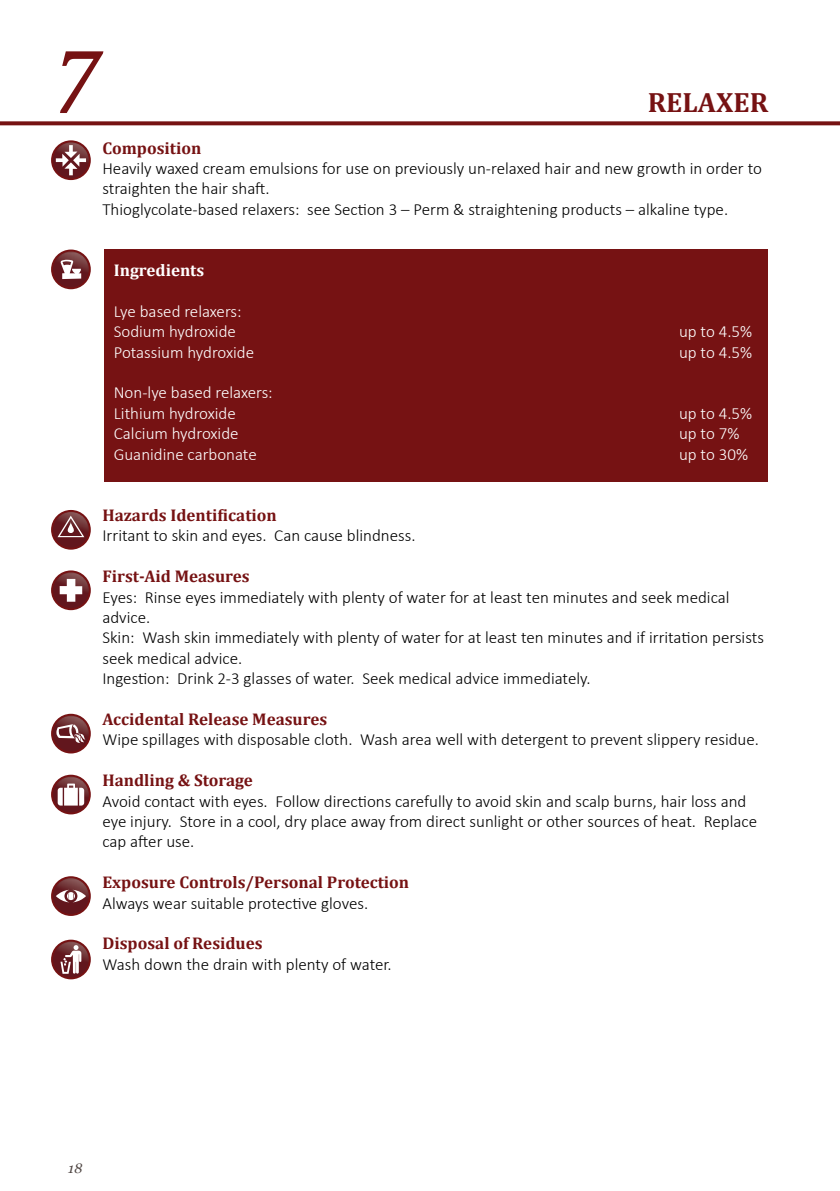
<style>
.page{position:relative;width:840px;height:1191px;background:#fff}
.page>*{position:absolute;margin:0;border:0;box-sizing:border-box;transform-origin:0 0}
.t1{font:italic 92px "Cambria";color:#761213}
.t2{font:700 28px "Cambria";color:#761213}
.t3{font:300 17px/20.4px "Calibri";color:#000}
.t4{font:300 17px/20.4px "Calibri";color:#fff}
.t5{font:700 17px "Cambria";color:#761213}
.t6{font:700 17px "Cambria";color:#fff}
.t7{font:italic 13.8px "Georgia";color:#4e4542}
</style>
<div class="page">
<svg style="left:0;top:121px;width:839px;height:4px;fill:#761213"></svg>
<div style="left:104px;top:249px;width:663px;height:233px;background:#761213"></div>
<svg style="left:51px;top:249px;width:40px;height:40px"></svg>
<img style="left:53px;top:251px;width:36px;height:36px;border-radius:18px">
<svg style="left:61px;top:260px;width:20px;height:19px"></svg>
<svg style="left:51px;top:510px;width:40px;height:39px"></svg>
<img style="left:53px;top:512px;width:36px;height:35px;border-radius:18px">
<svg style="left:57px;top:515px;width:27px;height:22px"></svg>
<svg style="left:51px;top:570px;width:40px;height:40px"></svg>
<img style="left:53px;top:572px;width:36px;height:36px;border-radius:18px">
<svg style="left:60px;top:579px;width:22px;height:23px"></svg>
<svg style="left:51px;top:774px;width:40px;height:40px"></svg>
<img style="left:53px;top:776px;width:36px;height:36px;border-radius:18px">
<svg style="left:58px;top:783px;width:26px;height:22px"></svg>
<svg style="left:51px;top:876px;width:40px;height:40px"></svg>
<img style="left:53px;top:878px;width:36px;height:36px;border-radius:18px">
<svg style="left:56px;top:889px;width:30px;height:13px"></svg>
<svg style="left:51px;top:939px;width:40px;height:40px"></svg>
<img style="left:53px;top:941px;width:36px;height:36px;border-radius:18px">
<svg style="left:60px;top:945px;width:21px;height:29px"></svg>
<svg style="left:51px;top:140px;width:40px;height:40px"></svg>
<img style="left:53px;top:142px;width:36px;height:36px;border-radius:18px">
<svg style="left:56px;top:145px;width:30px;height:30px"></svg>
<svg style="left:51px;top:714px;width:40px;height:39px"></svg>
<img style="left:53px;top:715px;width:36px;height:36px;border-radius:18px">
<svg style="left:56px;top:724px;width:29px;height:19px"></svg>
<h1 class="t1" style="left:51px;top:16px;width:50px">7</h1>
<p class="t5" style="left:102px;top:136px;width:100px">Composition</p>
<p class="t3" style="left:102px;top:158px;width:660px">Heavily waxed cream emulsions for use on previously un-relaxed hair and new growth in order to straighten the hair shaft.<br>Thioglycolate-based relaxers: see Section 3 – Perm &amp; straightening products – alkaline type.</p>
<h2 class="t2" style="left:647px;top:83px;width:122px">RELAXER</h2>
<p class="t6" style="left:114px;top:258px;width:92px">Ingredients</p>
<p class="t4" style="left:114px;top:301px;width:129px">Lye based relaxers:<br>Sodium hydroxide</p>
<p class="t4" style="left:678px;top:321px;width:75px">up to 4.5%</p>
<p class="t4" style="left:114px;top:342px;width:142px">Potassium hydroxide</p>
<p class="t4" style="left:678px;top:342px;width:75px">up to 4.5%</p>
<p class="t4" style="left:114px;top:382px;width:160px">Non-lye based relaxers:<br>Lithium hydroxide</p>
<p class="t4" style="left:678px;top:403px;width:75px">up to 4.5%</p>
<p class="t4" style="left:114px;top:423px;width:126px">Calcium hydroxide</p>
<p class="t4" style="left:678px;top:423px;width:62px">up to 7%</p>
<p class="t4" style="left:114px;top:444px;width:144px">Guanidine carbonate</p>
<p class="t4" style="left:678px;top:444px;width:70px">up to 30%</p>
<p class="t5" style="left:102px;top:503px;width:176px">Hazards Identification</p>
<p class="t3" style="left:102px;top:525px;width:314px">Irritant to skin and eyes. Can cause blindness.</p>
<p class="t5" style="left:102px;top:564px;width:149px">First-Aid Measures</p>
<p class="t3" style="left:102px;top:586px;width:662px">Eyes: Rinse eyes immediately with plenty of water for at least ten minutes and seek medical advice.<br>Skin: Wash skin immediately with plenty of water for at least ten minutes and if irritation persists seek medical advice.<br>Ingestion: Drink 2-3 glasses of water. Seek medical advice immediately.</p>
<p class="t5" style="left:102px;top:707px;width:226px">Accidental Release Measures</p>
<p class="t3" style="left:102px;top:729px;width:657px">Wipe spillages with disposable cloth. Wash area well with detergent to prevent slippery residue.</p>
<p class="t5" style="left:102px;top:768px;width:152px">Handling &amp; Storage</p>
<p class="t3" style="left:102px;top:790px;width:656px">Avoid contact with eyes. Follow directions carefully to avoid skin and scalp burns, hair loss and eye injury. Store in a cool, dry place away from direct sunlight or other sources of heat. Replace cap after use.</p>
<p class="t5" style="left:102px;top:870px;width:308px">Exposure Controls/Personal Protection</p>
<p class="t3" style="left:102px;top:892px;width:267px">Always wear suitable protective gloves.</p>
<p class="t5" style="left:102px;top:931px;width:162px">Disposal of Residues</p>
<p class="t3" style="left:102px;top:954px;width:291px">Wash down the drain with plenty of water.</p>
<p class="t7" style="left:68px;top:1159px;width:16px">18</p>
</div>
